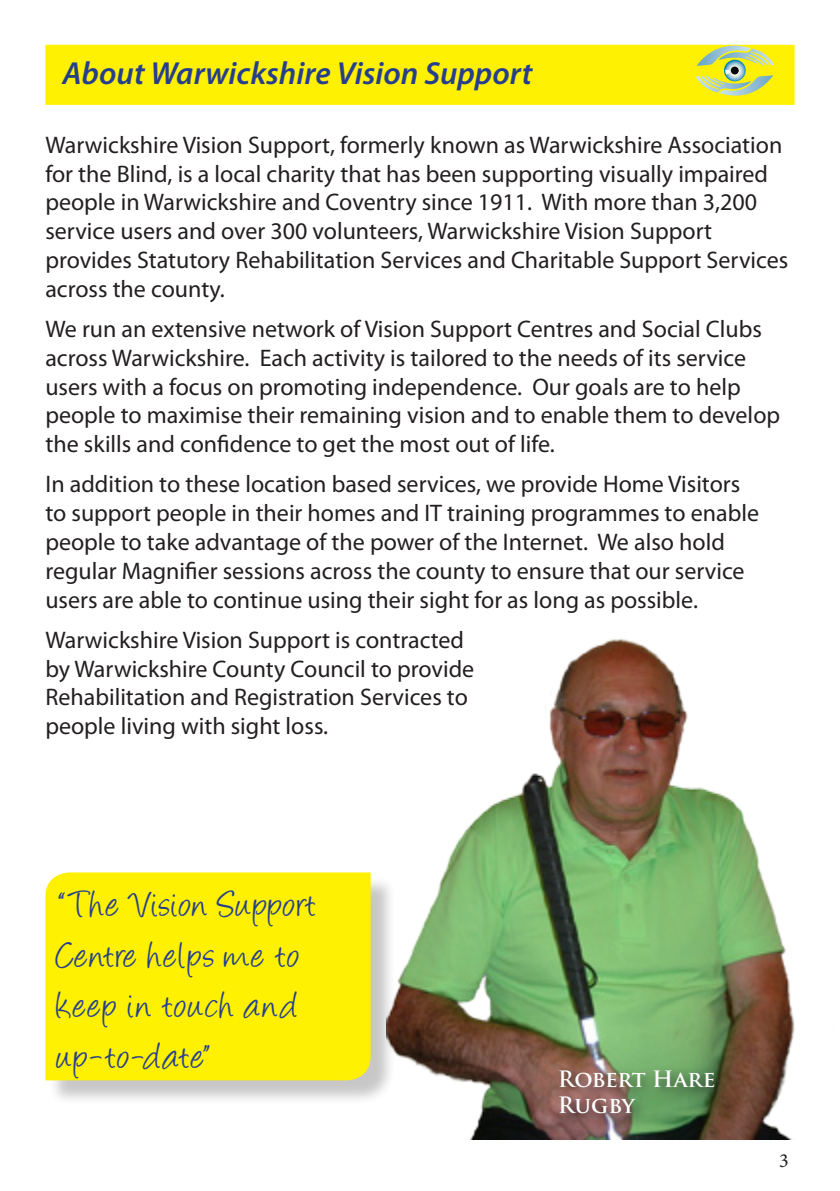
<style>
.page{position:relative;width:840px;height:1191px;background:#fff}
.page>*{position:absolute;margin:0;border:0;box-sizing:border-box;transform-origin:0 0}
.quote_box_text{font:42px/50.4px "Angelina";letter-spacing:.045em;color:#253f8e}
.t1{font:italic 600 32px "Myriad Pro";color:#253f8e}
.body{font:24px/28.8px "Myriad Pro";color:#231f20}
.t2{font:700 22px "Trajan Pro";letter-spacing:-.005em;color:#fff}
.t3{font:20px "Minion Pro";color:#231f20}
</style>
<div class="page">
<div style="left:45px;top:45px;width:749px;height:60px;background:#fff101;border:2px solid #fff101"></div>
<svg style="left:695px;top:46px;width:78px;height:58px"></svg>
<img style="left:395px;top:639px;width:400px;height:501px">
<div style="left:554px;top:1063px;width:173px;height:65px;background:#231f20;opacity:.75"></div>
<div style="left:48px;top:875px;width:347px;height:230px;background:#231f20;opacity:.25"></div>
<div style="left:45px;top:872px;width:325px;height:208px;background:#fff101"></div>
<p class="t1" style="left:62px;top:53px;width:471px">About Warwickshire Vision Support</p>
<p class="body" style="left:45px;top:130px;width:744px">Warwickshire Vision Support, formerly known as Warwickshire Association for the Blind, is a local charity that has been supporting visually impaired people in Warwickshire and Coventry since 1911. With more than 3,200 service users and over 300 volunteers, Warwickshire Vision Support provides Statutory Rehabilitation Services and Charitable Support Services across the county.</p>
<p class="body" style="left:45px;top:314px;width:735px">We run an extensive network of Vision Support Centres and Social Clubs across Warwickshire. Each activity is tailored to the needs of its service users with a focus on promoting independence. Our goals are to help people to maximise their remaining vision and to enable them to develop the skills and confidence to get the most out of life.</p>
<p class="body" style="left:45px;top:469px;width:714px">In addition to these location based services, we provide Home Visitors to support people in their homes and IT training programmes to enable people to take advantage of the power of the Internet. We also hold regular Magnifier sessions across the county to ensure that our service users are able to continue using their sight for as long as possible.</p>
<p class="body" style="left:45px;top:625px;width:430px">Warwickshire Vision Support is contracted by Warwickshire County Council to provide Rehabilitation and Registration Services to people living with sight loss.</p>
<p class="quote_box_text" style="left:57px;top:884px;width:260px">“The Vision Support<br>Centre helps me to keep in touch and up-to-date”</p>
<p class="t2" style="left:557px;top:1065px;width:159px">Robert Hare</p>
<p class="t2" style="left:557px;top:1091px;width:78px">Rugby</p>
<p class="t3" style="left:778px;top:1147px;width:11px">3</p>
</div>
